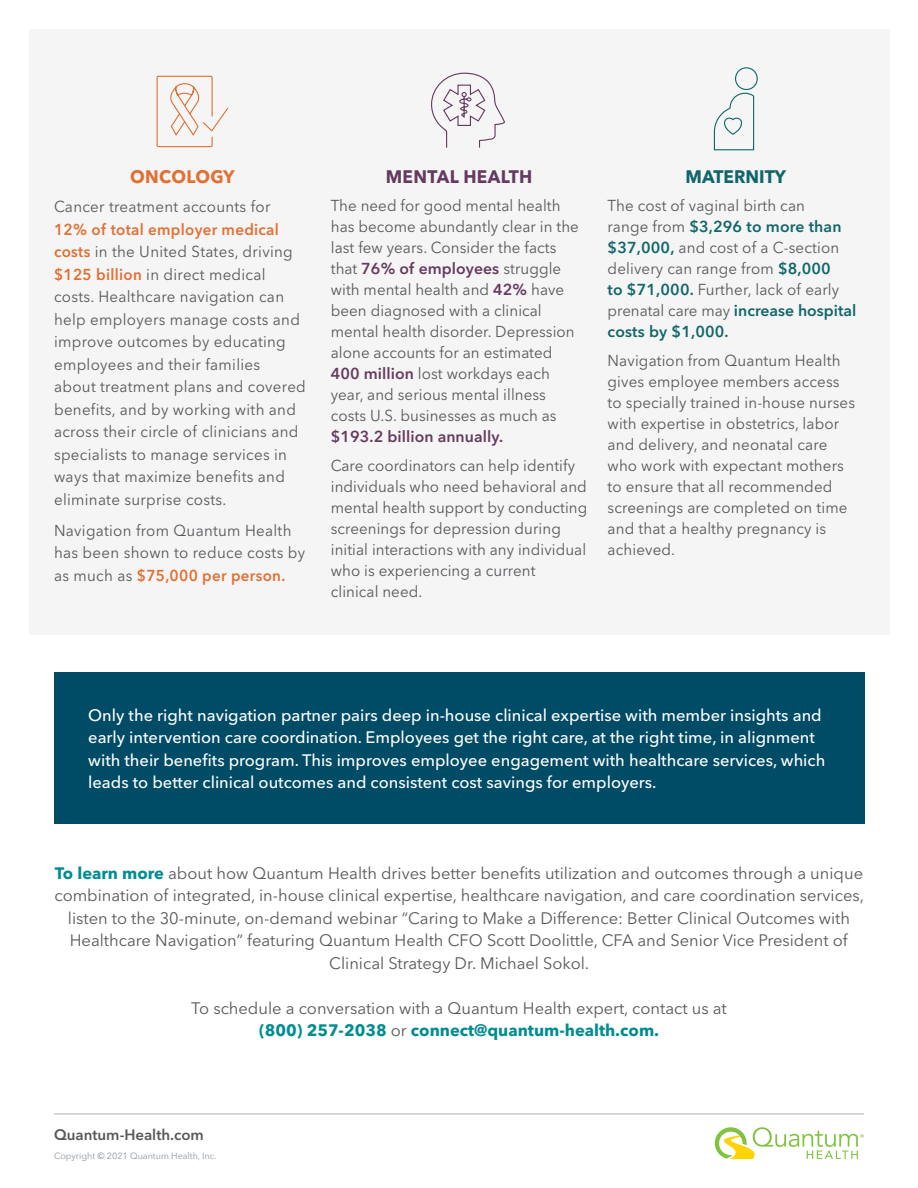
<style>
.page{position:relative;width:918px;height:1188px;background:#fff}
.page>*{position:absolute;margin:0;border:0;box-sizing:border-box;transform-origin:0 0}
.t1{font:700 18px "Avenir Next LT Pro";letter-spacing:.02em;color:#653a5f;scale:.96 1}
.t2{font:700 18px "Avenir Next LT Pro";color:#106669;scale:.96 1}
.t3{font:700 18px "Avenir Next LT Pro";letter-spacing:.02em;color:#e17034;scale:.96 1}
.t4{font:16.5px/22.5px "Avenir Next LT Pro";color:#57585a;text-align:center}
.t5{font:500 16.5px/22.5px "Avenir Next LT Pro";color:#fff}
.t6{font:15.75px/21px "Avenir Next LT Pro";letter-spacing:.01em;color:#57585a;scale:.96 1}
.t7{font:600 15px "Avenir Next LT Pro";color:#57585a}
.t8{font:9px "Avenir Next";color:#8d949f}
.s1{font-weight:600;color:#e17034}
.s2{font-weight:600;color:#653a5f}
.s3{font-weight:600;color:#106669}
.s4{font-weight:700;color:#008d92}
</style>
<div class="page">
<div style="left:29px;top:29px;width:860px;height:606px;background:#f5f5f6"></div>
<div style="left:157px;top:76px;width:56px;height:71px;border:1px solid #e17034"></div>
<svg style="left:170px;top:83px;width:59px;height:56px"></svg>
<svg style="left:713px;top:67px;width:45px;height:84px"></svg>
<svg style="left:431px;top:72px;width:74px;height:76px"></svg>
<hr style="left:54px;top:1113px;width:810px;height:1px;background:#babbbd">
<svg style="left:714px;top:1127px;width:150px;height:32px"></svg>
<div style="left:54px;top:672px;width:810px;height:152px;background:#004b65"></div>
<p class="t3" style="left:130px;top:166px;width:110px">ONCOLOGY</p>
<p class="t6" style="left:54px;top:195px;width:264px;line-height:22.5px">Cancer treatment accounts for<br><span class="s1">12% of total employer medical costs</span> in the United States, driving <span class="s1">$125 billion</span> in direct medical costs. Healthcare navigation can help employers manage costs and improve outcomes by educating employees and their families<br>about treatment plans and covered benefits, and by working with and across their circle of clinicians and specialists to manage services in ways that maximize benefits and eliminate surprise costs.</p>
<p class="t6" style="left:54px;top:519px;width:263px;line-height:22.5px">Navigation from Quantum Health has been shown to reduce costs by as much as <span class="s1">$75,000 per person.</span></p>
<p class="t1" style="left:386px;top:166px;width:154px">MENTAL HEALTH</p>
<p class="t6" style="left:331px;top:195px;width:260px">The need for good mental health has become abundantly clear in the last few years. Consider the facts that <span class="s2">76% of employees</span> struggle with mental health and <span class="s2">42%</span> have been diagnosed with a clinical mental health disorder. Depression alone accounts for an estimated<br><span class="s2">400 million</span> lost workdays each year, and serious mental illness costs U.S. businesses as much as <span class="s2">$193.2 billion annually.</span></p>
<p class="t6" style="left:331px;top:455px;width:269px">Care coordinators can help identify individuals who need behavioral and mental health support by conducting screenings for depression during initial interactions with any individual who is experiencing a current<br>clinical need.</p>
<p class="t2" style="left:686px;top:166px;width:106px">MATERNITY</p>
<p class="t6" style="left:608px;top:195px;width:261px">The cost of vaginal birth can<br>range from <span class="s3">$3,296 to more than $37,000,</span> and cost of a C-section delivery can range from <span class="s3">$8,000<br>to $71,000.</span> Further, lack of early prenatal care may <span class="s3">increase hospital costs by $1,000.</span></p>
<p class="t6" style="left:608px;top:350px;width:259px">Navigation from Quantum Health gives employee members access to specially trained in-house nurses with expertise in obstetrics, labor and delivery, and neonatal care who work with expectant mothers to ensure that all recommended screenings are completed on time and that a healthy pregnancy is achieved.</p>
<p class="t5" style="left:88px;top:704px;width:739px">Only the right navigation partner pairs deep in-house clinical expertise with member insights and early intervention care coordination. Employees get the right care, at the right time, in alignment with their benefits program. This improves employee engagement with healthcare services, which leads to better clinical outcomes and consistent cost savings for employers.</p>
<p class="t4" style="left:54px;top:862px;width:811px"><span class="s4">To learn more</span> about how Quantum Health drives better benefits utilization and outcomes through a unique combination of integrated, in-house clinical expertise, healthcare navigation, and care coordination services, listen to the 30-minute, on-demand webinar “Caring to Make a Difference: Better Clinical Outcomes with Healthcare Navigation” featuring Quantum Health CFO Scott Doolittle, CFA and Senior Vice President of Clinical Strategy Dr. Michael Sokol.</p>
<p class="t4" style="left:191px;top:997px;width:537px">To schedule a conversation with a Quantum Health expert, contact us at <span class="s4">(800) 257-2038</span> or <span class="s4">connect@quantum-health.com.</span></p>
<p class="t7" style="left:54px;top:1125px;width:151px">Quantum-Health.com</p>
<p class="t8" style="left:54px;top:1148px;width:164px">Copyright © 2021 Quantum Health, Inc.</p>
</div>
